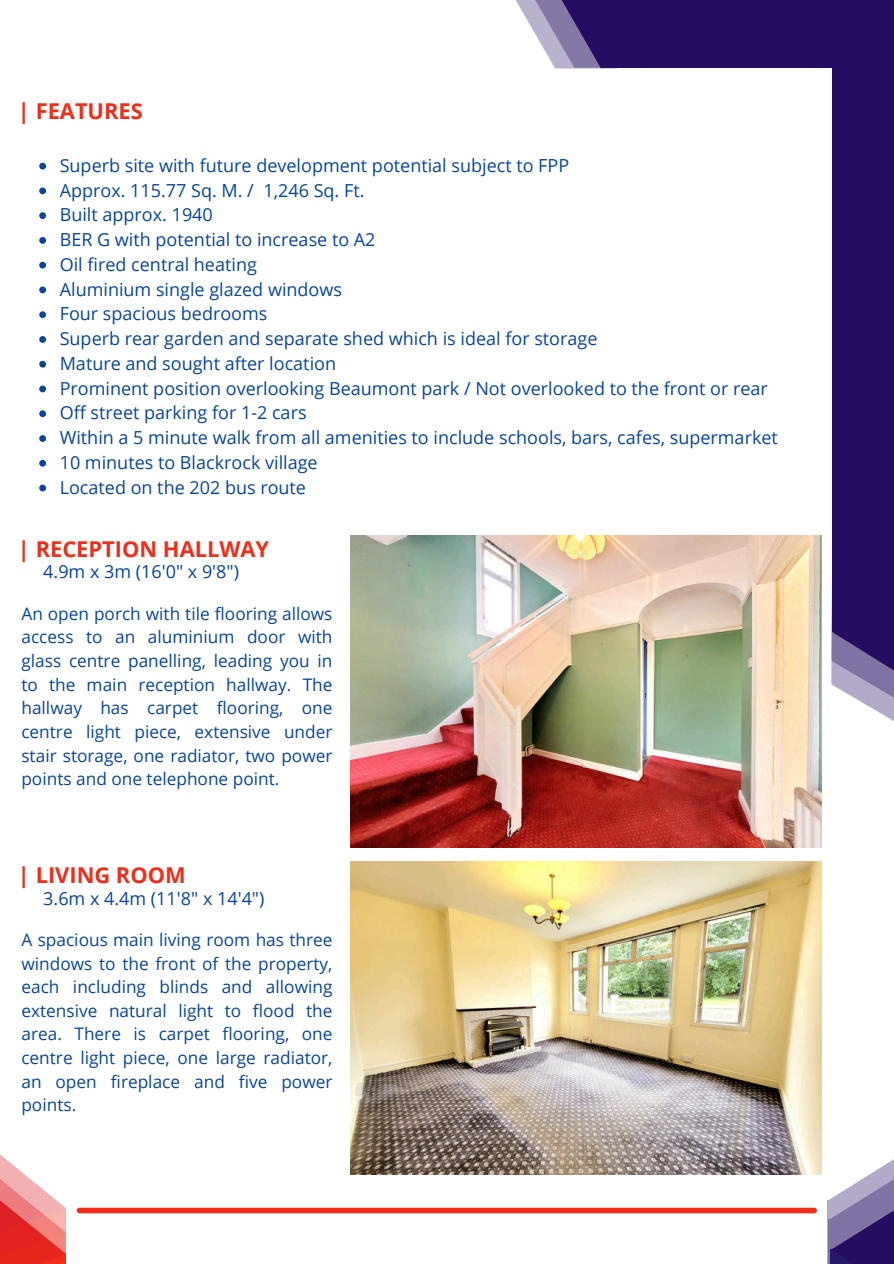
<style>
.page{position:relative;width:894px;height:1264px;background:#fff}
.page>*{position:absolute;margin:0;border:0;box-sizing:border-box;transform-origin:0 0}
.t1{font:700 21.9px "Open Sans";color:#ef2d19}
.t2{font:18px "Open Sans";color:#08459d}
.t3{font:17.25px/23.7px "Open Sans";color:#08459d;text-align:justify}
</style>
<div class="page">
<svg style="left:515px;top:0;width:13px;height:21px"></svg>
<svg style="left:528px;top:0;width:27px;height:68px;fill:#b9b2cd"></svg>
<div style="left:602px;top:0;width:291px;height:68px;background:#250e62"></div>
<svg style="left:831px;top:585px;width:62px;height:136px"></svg>
<div style="left:832px;top:0;width:61px;height:631px;background:#250e62"></div>
<svg style="left:832px;top:631px;width:61px;height:60px;background:#6c5d95"></svg>
<svg style="left:555px;top:0;width:62px;height:69px"></svg>
<svg style="left:827px;top:1160px;width:66px;height:103px"></svg>
<div style="left:79px;top:1207px;width:735px;height:6px;background:#ef2d19"></div>
<svg style="left:0;top:1155px;width:66px;height:108px"></svg>
<svg style="left:39px;top:163px;width:7px;height:6px"></svg>
<svg style="left:39px;top:187px;width:7px;height:7px"></svg>
<svg style="left:39px;top:212px;width:7px;height:7px"></svg>
<svg style="left:39px;top:237px;width:7px;height:7px"></svg>
<svg style="left:39px;top:262px;width:7px;height:6px"></svg>
<svg style="left:39px;top:286px;width:7px;height:7px"></svg>
<svg style="left:39px;top:311px;width:7px;height:7px"></svg>
<svg style="left:39px;top:336px;width:7px;height:7px"></svg>
<svg style="left:39px;top:361px;width:7px;height:6px"></svg>
<svg style="left:39px;top:385px;width:7px;height:7px"></svg>
<svg style="left:39px;top:410px;width:7px;height:7px"></svg>
<svg style="left:39px;top:435px;width:7px;height:7px"></svg>
<svg style="left:39px;top:460px;width:7px;height:6px"></svg>
<svg style="left:39px;top:484px;width:7px;height:7px"></svg>
<img style="left:350px;top:535px;width:471px;height:313px">
<img style="left:350px;top:861px;width:471px;height:313px">
<p class="t1" style="left:18px;top:96px;width:126px">| FEATURES</p>
<p class="t2" style="left:60px;top:152px;width:511px">Superb site with future development potential subject to FPP</p>
<h1 class="t2" style="left:60px;top:177px;width:306px">Approx. 115.77 Sq. M. / 1,246 Sq. Ft.</h1>
<p class="t2" style="left:60px;top:202px;width:155px">Built approx. 1940</p>
<p class="t2" style="left:60px;top:227px;width:317px">BER G with potential to increase to A2</p>
<p class="t2" style="left:60px;top:251px;width:198px">Oil fired central heating</p>
<p class="t2" style="left:60px;top:276px;width:284px">Aluminium single glazed windows</p>
<p class="t2" style="left:60px;top:301px;width:209px">Four spacious bedrooms</p>
<p class="t2" style="left:60px;top:326px;width:539px">Superb rear garden and separate shed which is ideal for storage</p>
<p class="t2" style="left:60px;top:350px;width:278px">Mature and sought after location</p>
<p class="t2" style="left:60px;top:375px;width:709px">Prominent position overlooking Beaumont park / Not overlooked to the front or rear</p>
<p class="t2" style="left:60px;top:400px;width:248px">Off street parking for 1-2 cars</p>
<p class="t2" style="left:60px;top:425px;width:719px">Within a 5 minute walk from all amenities to include schools, bars, cafes, supermarket</p>
<p class="t2" style="left:60px;top:449px;width:259px">10 minutes to Blackrock village</p>
<p class="t2" style="left:60px;top:474px;width:248px">Located on the 202 bus route</p>
<p class="t1" style="left:18px;top:533px;width:253px">| RECEPTION HALLWAY</p>
<h1 class="t2" style="left:43px;top:559px;width:197px">4.9m x 3m (16'0" x 9'8")</h1>
<p class="t3" style="left:21px;top:601px;width:312px">An open porch with tile flooring allows access to an aluminium door with glass centre panelling, leading you in to the main reception hallway. The hallway has carpet flooring, one centre light piece, extensive under stair storage, one radiator, two power points and one telephone point.</p>
<p class="t1" style="left:18px;top:859px;width:169px">| LIVING ROOM</p>
<h1 class="t2" style="left:43px;top:885px;width:223px">3.6m x 4.4m (11'8" x 14'4")</h1>
<p class="t3" style="left:21px;top:927px;width:312px">A spacious main living room has three windows to the front of the property, each including blinds and allowing extensive natural light to flood the area. There is carpet flooring, one centre light piece, one large radiator, an open fireplace and five power points.</p>
</div>
